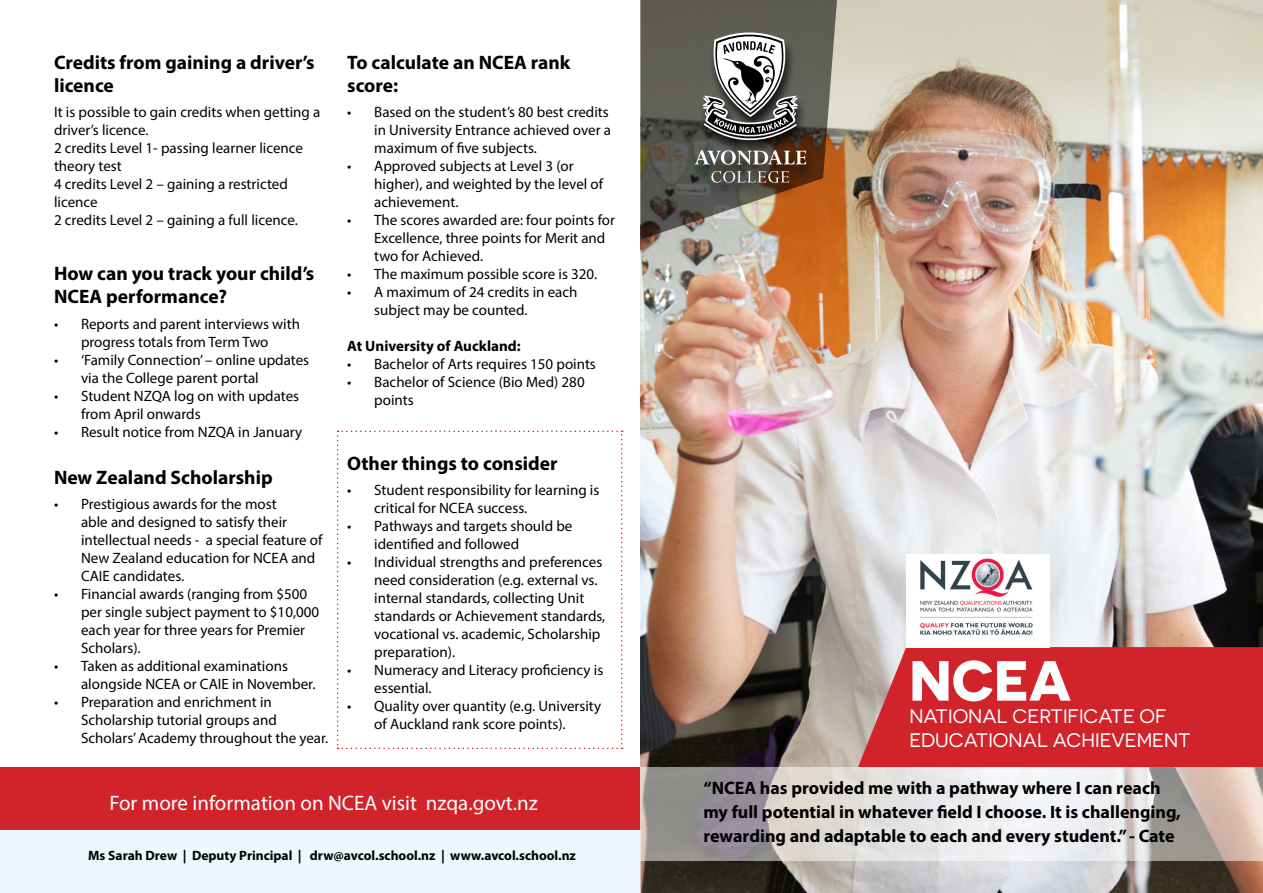
<style>
.page{position:relative;width:1263px;height:893px;background:#fff}
.page>*{position:absolute;margin:0;border:0;box-sizing:border-box;transform-origin:0 0}
.t1{font:700 56.4px "Novecentosanswide";color:#fff}
.t2{font:21px "Myriad Pro";color:#fff}
.t3{font:700 19.5px/23.4px "Myriad Pro";color:#000}
.t4{font:19.5px/24px "Novecentosanswide";color:#fff}
.t5{font:700 18px/24px "Myriad Pro";color:#000}
.t6{font:15px/18px "Myriad Pro";color:#000}
.t7{font:700 15px "Myriad Pro";color:#000}
.t8{font:700 13.5px "Myriad Pro";color:#000}
</style>
<div class="page">
<div style="left:0;top:767px;width:640px;height:63px;background:#d1232a"></div>
<img style="left:640px;top:0;width:623px;height:893px">
<svg style="left:858px;top:647px;width:405px;height:120px;background:#cf2c33"></svg>
<svg style="left:640px;top:767px;width:623px;height:93px"></svg>
<div style="left:0;top:830px;width:640px;height:63px;background:#ecf8fd"></div>
<img style="left:906px;top:555px;width:143px;height:92px">
<svg style="left:640px;top:0;width:197px;height:240px;background:#776756"></svg>
<div style="left:690px;top:33px;width:126px;height:166px;background:#000;opacity:.75"></div>
<svg style="left:694px;top:150px;width:112px;height:15px"></svg>
<svg style="left:711px;top:171px;width:78px;height:12px"></svg>
<svg style="left:703px;top:30px;width:95px;height:113px"></svg>
<svg style="left:337px;top:431px;width:286px;height:318px"></svg>
<p class="t3" style="left:54px;top:50px;width:262px">Credits from gaining a driver’s licence</p>
<p class="t6" style="left:54px;top:103px;width:268px">It is possible to gain credits when getting a driver’s licence.</p>
<p class="t6" style="left:54px;top:139px;width:250px">2 credits Level 1- passing learner licence theory test</p>
<p class="t6" style="left:54px;top:175px;width:235px">4 credits Level 2 – gaining a restricted licence</p>
<p class="t6" style="left:54px;top:211px;width:245px">2 credits Level 2 – gaining a full licence.</p>
<p class="t3" style="left:54px;top:261px;width:262px">How can you track your child’s<br>NCEA performance?</p>
<p class="t6" style="left:54px;top:314px;width:247px;text-align:center">• Reports and parent interviews with progress totals from Term Two</p>
<p class="t6" style="left:81px;top:350px;width:230px;text-indent:-27px">• ‘Family Connection’ – online updates via the College parent portal</p>
<p class="t6" style="left:81px;top:386px;width:220px;text-indent:-27px">• Student NZQA log on with updates from April onwards</p>
<p class="t6" style="left:54px;top:422px;width:250px">• Result notice from NZQA in January</p>
<p class="t3" style="left:54px;top:465px;width:220px">New Zealand Scholarship</p>
<p class="t6" style="left:81px;top:495px;width:243px;text-indent:-27px">• Prestigious awards for the most<br>able and designed to satisfy their intellectual needs - a special feature of<br>New Zealand education for NCEA and<br>CAIE candidates.</p>
<p class="t6" style="left:81px;top:585px;width:240px;text-indent:-27px">• Financial awards (ranging from $500 per single subject payment to $10,000 each year for three years for Premier<br>Scholars).</p>
<p class="t6" style="left:81px;top:657px;width:236px;text-indent:-27px">• Taken as additional examinations alongside NCEA or CAIE in November.</p>
<p class="t6" style="left:81px;top:693px;width:249px;text-indent:-27px">• Preparation and enrichment in<br>Scholarship tutorial groups and<br>Scholars’ Academy throughout the year.</p>
<p class="t3" style="left:347px;top:50px;width:225px">To calculate an NCEA rank score:</p>
<p class="t6" style="left:374px;top:103px;width:238px;text-indent:-27px">• Based on the student’s 80 best credits in University Entrance achieved over a maximum of five subjects.</p>
<p class="t6" style="left:374px;top:157px;width:230px;text-indent:-27px">• Approved subjects at Level 3 (or higher), and weighted by the level of achievement.</p>
<p class="t6" style="left:374px;top:211px;width:242px;text-indent:-27px">• The scores awarded are: four points for<br>Excellence, three points for Merit and two for Achieved.</p>
<p class="t6" style="left:347px;top:265px;width:252px">• The maximum possible score is 320.</p>
<p class="t6" style="left:374px;top:283px;width:205px;text-indent:-27px">• A maximum of 24 credits in each subject may be counted.</p>
<p class="t7" style="left:347px;top:336px;width:175px">At University of Auckland:</p>
<p class="t6" style="left:347px;top:355px;width:250px">• Bachelor of Arts requires 150 points</p>
<p class="t6" style="left:374px;top:373px;width:212px;text-indent:-27px">• Bachelor of Science (Bio Med) 280 points</p>
<p class="t3" style="left:347px;top:451px;width:212px">Other things to consider</p>
<p class="t6" style="left:374px;top:481px;width:227px;text-indent:-27px">• Student responsibility for learning is critical for NCEA success.</p>
<p class="t6" style="left:374px;top:517px;width:200px;text-indent:-27px">• Pathways and targets should be identified and followed</p>
<p class="t6" style="left:374px;top:553px;width:233px;text-indent:-27px">• Individual strengths and preferences need consideration (e.g. external vs. internal standards, collecting Unit standards or Achievement standards, vocational vs. academic, Scholarship preparation).</p>
<p class="t6" style="left:374px;top:661px;width:231px;text-indent:-27px">• Numeracy and Literacy proficiency is essential.</p>
<p class="t6" style="left:347px;top:697px;width:255px;text-align:center">• Quality over quantity (e.g. University of Auckland rank score points).</p>
<p class="t2" style="left:109px;top:789px;width:430px">For more information on NCEA visit nzqa.govt.nz</p>
<p class="t8" style="left:88px;top:847px;width:489px">Ms Sarah Drew | Deputy Principal | drw@avcol.school.nz | www.avcol.school.nz</p>
<p class="t1" style="left:909px;top:646px;width:163px">NCEA</p>
<p class="t4" style="left:909px;top:704px;width:283px">NATIONAL CERTIFICATE OF<br>EDUCATIONAL ACHIEVEMENT</p>
<p class="t5" style="left:703px;top:775px;width:479px">“NCEA has provided me with a pathway where I can reach my full potential in whatever field I choose. It is challenging, rewarding and adaptable to each and every student.” - Cate</p>
</div>
